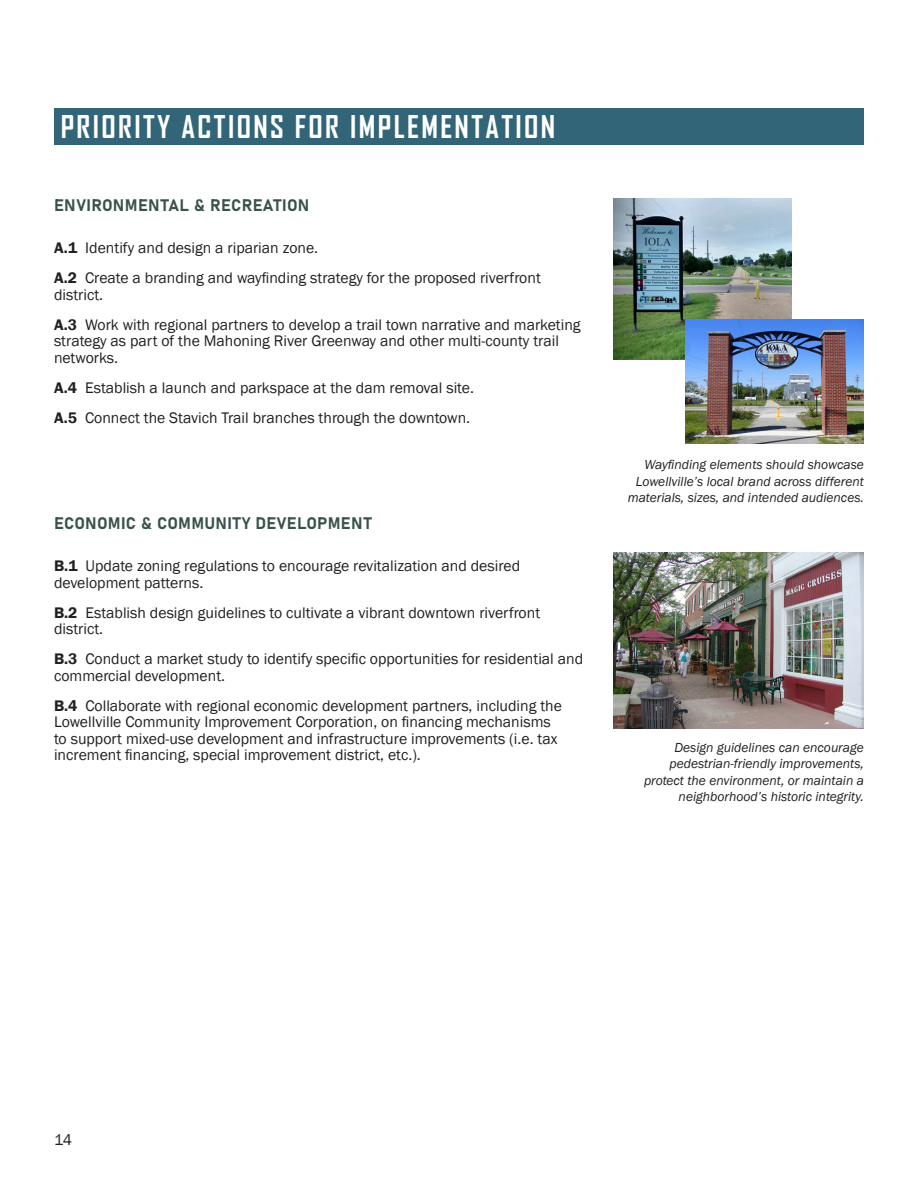
<style>
.page{position:relative;width:918px;height:1188px;background:#fff}
.page>*{position:absolute;margin:0;border:0;box-sizing:border-box;transform-origin:0 0}
.Heading{font:700 30px "Agency FB";letter-spacing:.08em;color:#fff}
.Heading3{font:16.5px "Bahnschrift";letter-spacing:.02em;color:#3a5349}
.t1{font:15.75px/16.5px "Franklin Gothic";color:#231f20}
.Captions{font:italic 13.5px/16.5px "Franklin Gothic";color:#231f20;text-align:right}
.s1{font-weight:600}
</style>
<div class="page">
<div style="left:54px;top:108px;width:809px;height:36px;background:#326578"></div>
<img style="left:613px;top:198px;width:179px;height:162px">
<img style="left:686px;top:320px;width:178px;height:124px">
<img style="left:613px;top:552px;width:251px;height:177px">
<p class="Heading" style="left:61px;top:108px;width:496px">PRIORITY ACTIONS FOR IMPLEMENTATION</p>
<p class="Heading3" style="left:54px;top:193px;width:257px">ENVIRONMENTAL &amp; RECREATION</p>
<p class="t1" style="left:54px;top:240px;width:266px"><span class="s1">A.1</span> Identify and design a riparian zone.</p>
<p class="t1" style="left:54px;top:270px;width:488px"><span class="s1">A.2</span> Create a branding and wayfinding strategy for the proposed riverfront district.</p>
<p class="t1" style="left:54px;top:317px;width:528px"><span class="s1">A.3</span> Work with regional partners to develop a trail town narrative and marketing strategy as part of the Mahoning River Greenway and other multi-county trail networks.</p>
<p class="t1" style="left:54px;top:380px;width:422px"><span class="s1">A.4</span> Establish a launch and parkspace at the dam removal site.</p>
<p class="t1" style="left:54px;top:410px;width:418px"><span class="s1">A.5</span> Connect the Stavich Trail branches through the downtown.</p>
<p class="Heading3" style="left:54px;top:511px;width:319px">ECONOMIC &amp; COMMUNITY DEVELOPMENT</p>
<p class="t1" style="left:54px;top:558px;width:468px"><span class="s1">B.1</span> Update zoning regulations to encourage revitalization and desired development patterns.</p>
<p class="t1" style="left:54px;top:605px;width:488px"><span class="s1">B.2</span> Establish design guidelines to cultivate a vibrant downtown riverfront district.</p>
<p class="t1" style="left:54px;top:651px;width:531px"><span class="s1">B.3</span> Conduct a market study to identify specific opportunities for residential and commercial development.</p>
<p class="t1" style="left:54px;top:698px;width:510px"><span class="s1">B.4</span> Collaborate with regional economic development partners, including the Lowellville Community Improvement Corporation, on financing mechanisms to support mixed-use development and infrastructure improvements (i.e. tax increment financing, special improvement district, etc.).</p>
<p class="Captions" style="left:628px;top:457px;width:238px">Wayfinding elements should showcase<br>Lowellville’s local brand across different materials, sizes, and intended audiences.</p>
<p class="Captions" style="left:644px;top:739px;width:221px">Design guidelines can encourage pedestrian-friendly improvements, protect the environment, or maintain a neighborhood’s historic integrity.</p>
<p class="t1" style="left:54px;top:1132px;width:19px">14</p>
</div>
